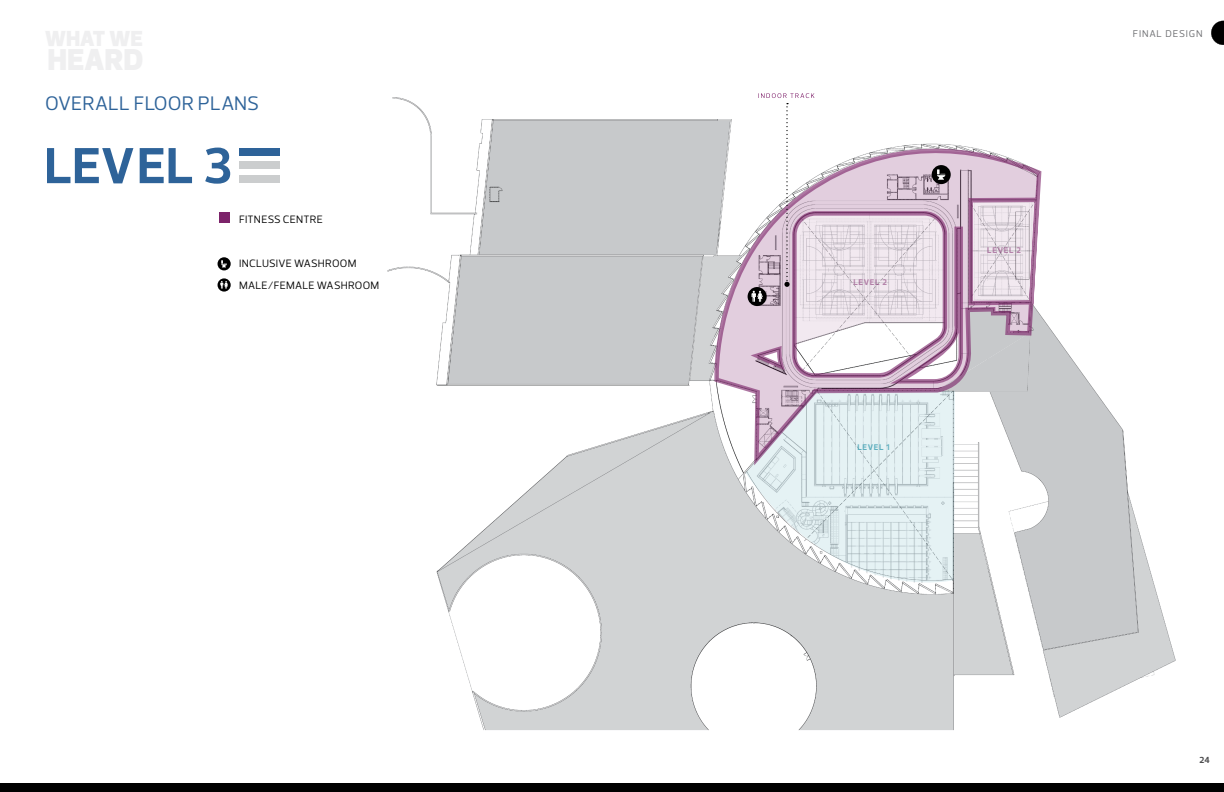
<style>
.page{position:relative;width:1224px;height:792px;background:#fff}
.page>*{position:absolute;margin:0;border:0;box-sizing:border-box;transform-origin:0 0}
.t1{font:700 51.6px "Prelo";color:#2e6399}
.t2{font:20px "Prelo";letter-spacing:.01em;color:#2e6399}
.t3{font:10.9px/21.8px "Prelo";letter-spacing:.02em;color:#000}
.t4{font:10px "Prelo";letter-spacing:.075em;color:#6d6e71}
.t5{font:700 9px "Prelo";color:#4d4d4f}
.t6{font:700 8.4px "Prelo";letter-spacing:.08em;color:#7c2369}
.t7{font:700 8.4px "Prelo";letter-spacing:.08em;color:#46a3b5}
</style>
<div class="page">
<svg style="left:1211px;top:21px;width:13px;height:24px"></svg>
<div style="left:0;top:784px;width:1224px;height:8px;background:#000"></div>
<img style="left:387px;top:97px;width:789px;height:634px">
<svg style="left:745px;top:465px;width:210px;height:118px;background:#dbe5e7"></svg>
<svg style="left:714px;top:149px;width:327px;height:316px"></svg>
<svg style="left:748px;top:287px;width:19px;height:19px"></svg>
<svg style="left:752px;top:93px;width:285px;height:299px"></svg>
<div style="left:240px;top:148px;width:40px;height:8px;background:#2e6399"></div>
<div style="left:240px;top:161px;width:40px;height:8px;background:#cbcdce"></div>
<div style="left:240px;top:175px;width:40px;height:8px;background:#cbcdce"></div>
<div style="left:220px;top:213px;width:10px;height:10px;background:#7c236a"></div>
<svg style="left:218px;top:257px;width:13px;height:13px"></svg>
<svg style="left:221px;top:260px;width:6px;height:7px"></svg>
<svg style="left:218px;top:278px;width:13px;height:14px"></svg>
<svg style="left:220px;top:281px;width:8px;height:8px"></svg>
<h2 class="t2" style="left:45px;top:91px;width:215px">OVERALL FLOOR PLANS</h2>
<h1 class="t1" style="left:44px;top:134px;width:190px">LEVEL 3</h1>
<p class="t3" style="left:239px;top:209px;width:85px">FITNESS CENTRE</p>
<p class="t3" style="left:239px;top:252px;width:142px">INCLUSIVE WASHROOM<br>MALE/FEMALE WASHROOM</p>
<p class="t6" style="left:853px;top:277px;width:35px">LEVEL 2</p>
<p class="t7" style="left:857px;top:442px;width:34px">LEVEL 1</p>
<p class="t6" style="left:987px;top:245px;width:35px">LEVEL 2</p>
<p class="t4" style="left:1133px;top:28px;width:71px">FINAL DESIGN</p>
<p class="t5" style="left:1200px;top:754px;width:12px">24</p>
</div>
